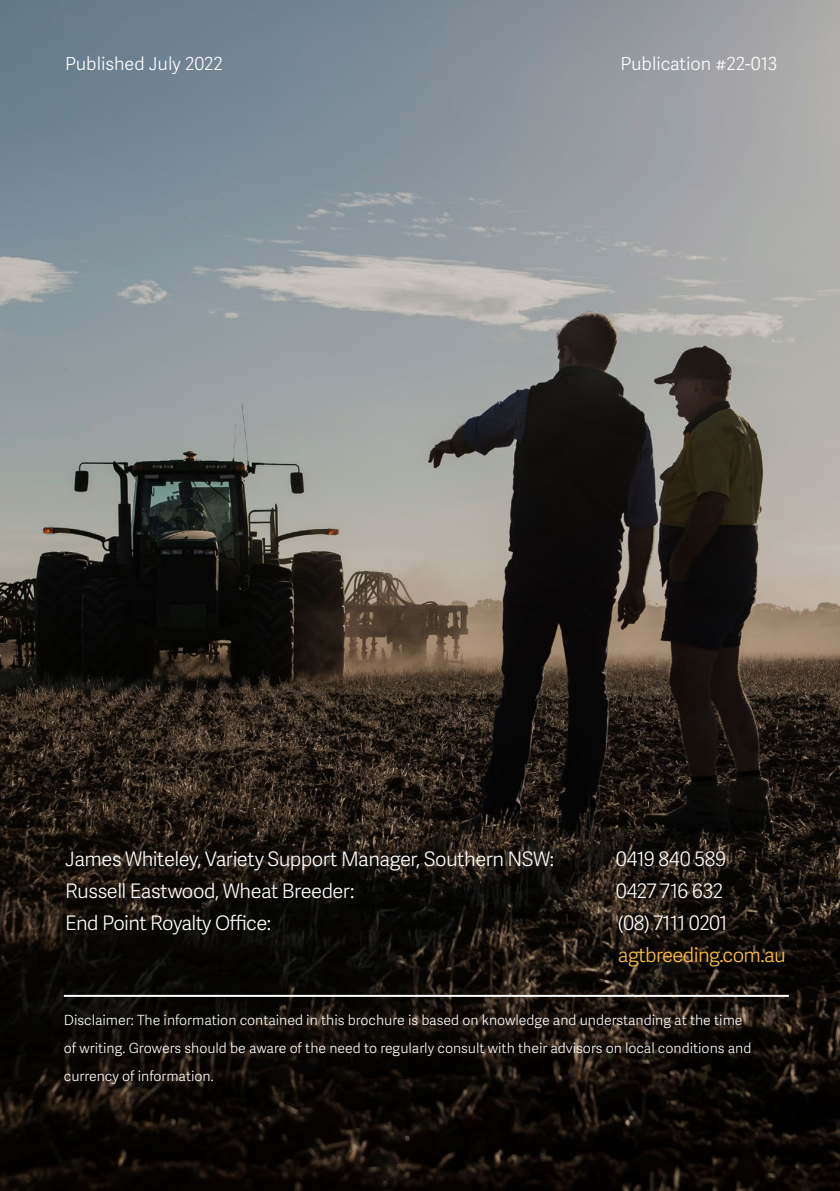
<style>
.page{position:relative;width:840px;height:1191px;background:#fff}
.page>*{position:absolute;margin:0;border:0;box-sizing:border-box;transform-origin:0 0}
.t1{font:300 20px "Adelle Sans";letter-spacing:-.025em;color:#fff}
.t2{font:300 20px "Adelle Sans";letter-spacing:-.03em;color:#ffc03d}
.t3{font:300 18px "Adelle Sans";color:#fff}
.t4{font:300 14px/28px "Adelle Sans";color:#fff}
</style>
<div class="page">
<img style="left:0;top:0;width:839px;height:1191px">
<hr style="left:64px;top:995px;width:724px;height:2px;background:#fff">
<p class="t3" style="left:65px;top:53px;width:159px">Published July 2022</p>
<p class="t3" style="left:620px;top:53px;width:158px">Publication #22-013</p>
<h1 class="t1" style="left:65px;top:847px;width:490px">James Whiteley, Variety Support Manager, Southern NSW:</h1>
<h1 class="t1" style="left:615px;top:847px;width:112px">0419 840 589</h1>
<h1 class="t1" style="left:65px;top:879px;width:290px">Russell Eastwood, Wheat Breeder:</h1>
<h1 class="t1" style="left:615px;top:879px;width:109px">0427 716 632</h1>
<h1 class="t1" style="left:65px;top:911px;width:207px">End Point Royalty Office:</h1>
<h1 class="t1" style="left:617px;top:911px;width:111px">(08) 7111 0201</h1>
<h1 class="t2" style="left:617px;top:943px;width:169px">agtbreeding.com.au</h1>
<p class="t4" style="left:64px;top:1006px;width:688px">Disclaimer: The information contained in this brochure is based on knowledge and understanding at the time of writing. Growers should be aware of the need to regularly consult with their advisors on local conditions and currency of information.</p>
</div>
